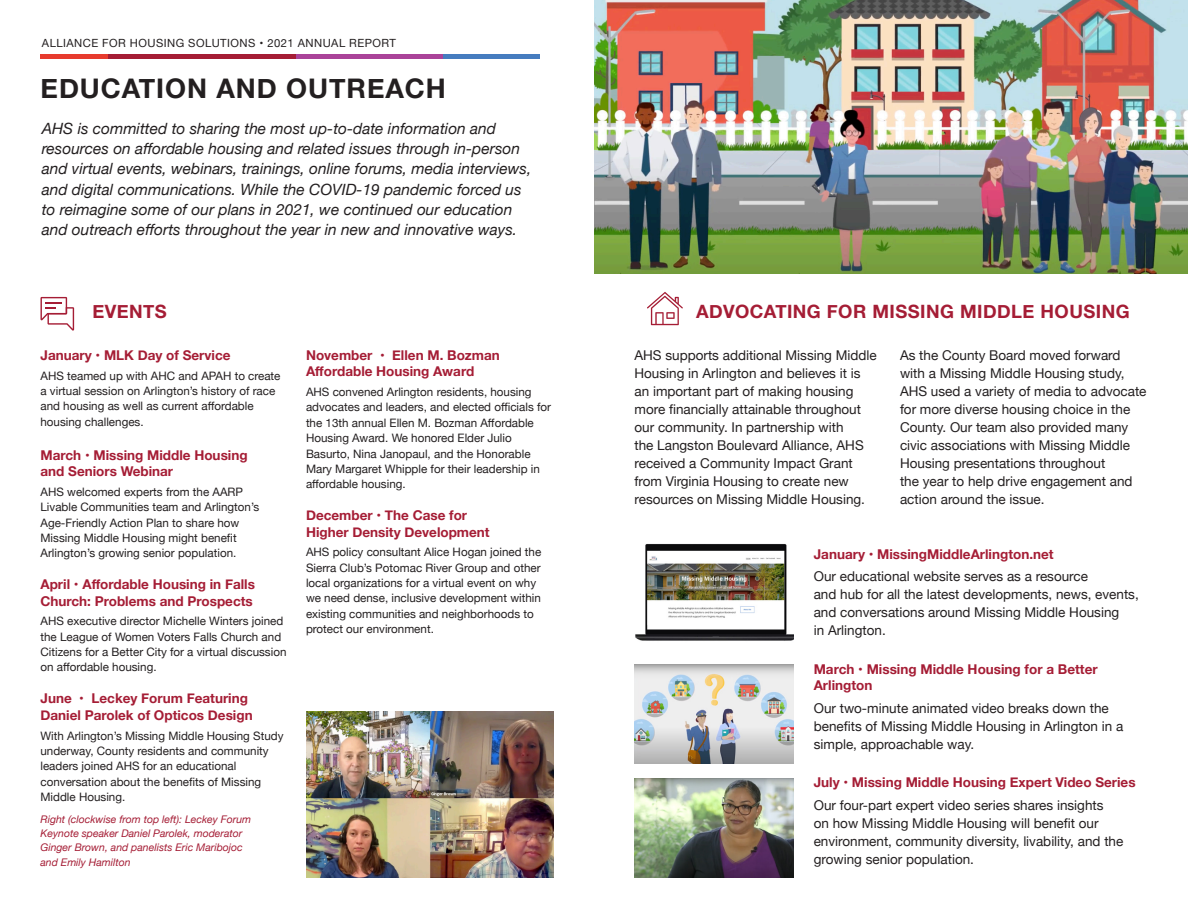
<style>
.page{position:relative;width:1188px;height:918px;background:#fff}
.page>*{position:absolute;margin:0;border:0;box-sizing:border-box;transform-origin:0 0}
.t1{font:700 27px "Helvetica Neue";letter-spacing:.035em;color:#231f20}
.t2{font:700 18.3px "Helvetica Neue";letter-spacing:.025em;color:#a51d35}
.Intro_Text{font:italic 15.6px/20.2px "Helvetica Neue";color:#231f20}
.Body_copy{font:13.5px/18px "Helvetica Neue";color:#231f20}
.Red_Subhead{font:13.5px/18px "Helvetica Neue";color:#231f20}
.Red_Subhead-2{font:700 13.5px/16.5px "Helvetica Neue";color:#a51d35}
.Donor_Name{font:11.7px/15.3px "Helvetica Neue";color:#231f20}
.t3{font:11.25px "Helvetica Neue";letter-spacing:.04em;color:#231f20}
.Red_Subhead-3{font:italic 10.5px/14.2px "Helvetica Neue";color:#a51d35}
.s1{color:#fff}
</style>
<div class="page">
<div style="left:40px;top:54px;width:69px;height:5px;background:#e73b2e"></div>
<div style="left:108px;top:54px;width:189px;height:5px;background:#a51d35"></div>
<div style="left:296px;top:54px;width:148px;height:5px;background:#aa4399"></div>
<div style="left:443px;top:54px;width:97px;height:5px;background:#467cbf"></div>
<img style="left:594px;top:0;width:594px;height:273px">
<svg style="left:40px;top:297px;width:34px;height:34px"></svg>
<svg style="left:647px;top:292px;width:36px;height:33px"></svg>
<img style="left:634px;top:664px;width:160px;height:99px">
<img style="left:306px;top:712px;width:248px;height:165px">
<img style="left:634px;top:778px;width:160px;height:99px">
<img style="left:635px;top:544px;width:159px;height:97px">
<p class="t3" style="left:42px;top:35px;width:355px">ALLIANCE FOR HOUSING SOLUTIONS • 2021 ANNUAL REPORT</p>
<p class="t1" style="left:41px;top:67px;width:407px">EDUCATION AND OUTREACH</p>
<p class="Intro_Text" style="left:42px;top:119px;width:491px">AHS is committed to sharing the most up-to-date information and resources on affordable housing and related issues through in-person and virtual events, webinars, trainings, online forums, media interviews, and digital communications. While the COVID-19 pandemic forced us to reimagine some of our plans in 2021, we continued our education and outreach efforts throughout the year in new and innovative ways.</p>
<p class="t2" style="left:92px;top:297px;width:121px">EVENTS<span class="s1">HAIR</span></p>
<p class="Red_Subhead-2" style="left:40px;top:347px;width:192px">January • MLK Day of Service</p>
<p class="Donor_Name" style="left:40px;top:368px;width:242px">AHS teamed up with AHC and APAH to create a virtual session on Arlington’s history of race and housing as well as current affordable housing challenges.</p>
<p class="Red_Subhead-2" style="left:40px;top:447px;width:209px">March • Missing Middle Housing and Seniors Webinar</p>
<p class="Donor_Name" style="left:40px;top:485px;width:220px">AHS welcomed experts from the AARP Livable Communities team and Arlington’s Age-Friendly Action Plan to share how Missing Middle Housing might benefit Arlington’s growing senior population.</p>
<p class="Red_Subhead-2" style="left:40px;top:576px;width:216px">April • Affordable Housing in Falls<br>Church: Problems and Prospects</p>
<p class="Donor_Name" style="left:40px;top:614px;width:248px">AHS executive director Michelle Winters joined the League of Women Voters Falls Church and Citizens for a Better City for a virtual discussion on affordable housing.</p>
<p class="Red_Subhead-2" style="left:40px;top:691px;width:214px">June • Leckey Forum Featuring<br>Daniel Parolek of Opticos Design</p>
<p class="Donor_Name" style="left:40px;top:728px;width:245px">With Arlington’s Missing Middle Housing Study underway, County residents and community leaders joined AHS for an educational conversation about the benefits of Missing Middle Housing.</p>
<p class="Red_Subhead-3" style="left:40px;top:813px;width:212px">Right (clockwise from top left): Leckey Forum Keynote speaker Daniel Parolek, moderator Ginger Brown, and panelists Eric Maribojoc and Emily Hamilton</p>
<p class="Red_Subhead-2" style="left:306px;top:347px;width:195px">November • Ellen M. Bozman<br>Affordable Housing Award</p>
<p class="Donor_Name" style="left:306px;top:385px;width:247px">AHS convened Arlington residents, housing advocates and leaders, and elected officials for the 13th annual Ellen M. Bozman Affordable Housing Award. We honored Elder Julio Basurto, Nina Janopaul, and the Honorable Mary Margaret Whipple for their leadership in affordable housing.</p>
<p class="Red_Subhead-2" style="left:306px;top:507px;width:185px">December • The Case for<br>Higher Density Development</p>
<p class="Donor_Name" style="left:306px;top:545px;width:237px">AHS policy consultant Alice Hogan joined the Sierra Club’s Potomac River Group and other local organizations for a virtual event on why we need dense, inclusive development within existing communities and neighborhoods to protect our environment.</p>
<p class="t2" style="left:696px;top:297px;width:435px">ADVOCATING FOR MISSING MIDDLE HOUSING</p>
<p class="Body_copy" style="left:634px;top:347px;width:244px">AHS supports additional Missing Middle Housing in Arlington and believes it is an important part of making housing more financially attainable throughout our community. In partnership with<br>the Langston Boulevard Alliance, AHS received a Community Impact Grant from Virginia Housing to create new resources on Missing Middle Housing.</p>
<p class="Body_copy" style="left:900px;top:347px;width:248px">As the County Board moved forward with a Missing Middle Housing study, AHS used a variety of media to advocate for more diverse housing choice in the County. Our team also provided many civic associations with Missing Middle Housing presentations throughout<br>the year to help drive engagement and action around the issue.</p>
<p class="Red_Subhead-2" style="left:814px;top:546px;width:241px">January • MissingMiddleArlington.net</p>
<p class="Red_Subhead" style="left:814px;top:568px;width:327px">Our educational website serves as a resource<br>and hub for all the latest developments, news, events, and conversations around Missing Middle Housing<br>in Arlington.</p>
<p class="Red_Subhead-2" style="left:814px;top:661px;width:285px">March • Missing Middle Housing for a Better<br>Arlington</p>
<p class="Red_Subhead" style="left:814px;top:699px;width:311px">Our two-minute animated video breaks down the benefits of Missing Middle Housing in Arlington in a simple, approachable way.</p>
<p class="Red_Subhead-2" style="left:814px;top:775px;width:323px">July • Missing Middle Housing Expert Video Series</p>
<p class="Red_Subhead" style="left:814px;top:797px;width:311px">Our four-part expert video series shares insights<br>on how Missing Middle Housing will benefit our environment, community diversity, livability, and the growing senior population.</p>
</div>
